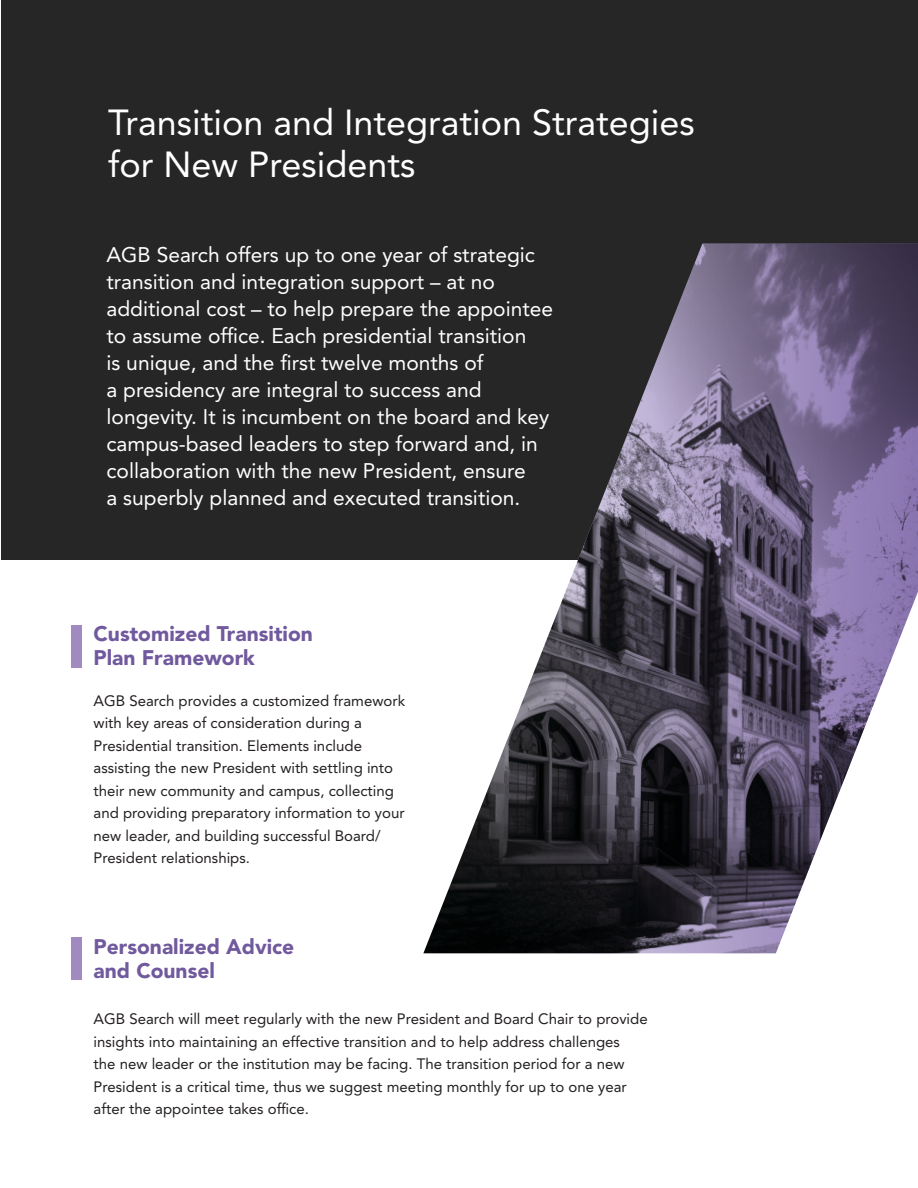
<style>
.page{position:relative;width:918px;height:1188px;background:#fff}
.page>*{position:absolute;margin:0;border:0;box-sizing:border-box;transform-origin:0 0}
.H2_Avenir_24{font:36px/42px "Avenir LT Std";color:#fff}
.intro_14_roman{font:21px/27px "Avenir LT Std";color:#fff}
.subhead_bold_purple{font:900 21px/24px "Avenir LT Std";color:#70599d}
.Body_12_roman{font:900 21px/24px "Avenir LT Std";color:#70599d}
.Body_12_roman-2{font:15px/22.5px "Avenir LT Std";color:#231f20}
</style>
<div class="page">
<div style="left:1px;top:0;width:917px;height:560px;background:#262626"></div>
<div style="left:71px;top:938px;width:11px;height:42px;background:#a18ac0"></div>
<div style="left:71px;top:626px;width:11px;height:42px;background:#a18ac0"></div>
<img style="left:423px;top:243px;width:495px;height:710px">
<p class="H2_Avenir_24" style="left:108px;top:102px;width:588px">Transition and Integration Strategies for New Presidents</p>
<p class="intro_14_roman" style="left:106px;top:242px;width:448px">AGB Search offers up to one year of strategic transition and integration support – at no additional cost – to help prepare the appointee to assume office. Each presidential transition<br>is unique, and the first twelve months of<br>a presidency are integral to success and longevity. It is incumbent on the board and key campus-based leaders to step forward and, in collaboration with the new President, ensure<br>a superbly planned and executed transition.</p>
<p class="subhead_bold_purple" style="left:94px;top:622px;width:221px">Customized Transition<br>Plan Framework</p>
<p class="Body_12_roman-2" style="left:94px;top:690px;width:313px">AGB Search provides a customized framework with key areas of consideration during a Presidential transition. Elements include assisting the new President with settling into their new community and campus, collecting and providing preparatory information to your new leader, and building successful Board/ President relationships.</p>
<p class="Body_12_roman" style="left:94px;top:934px;width:202px">Personalized Advice and Counsel</p>
<p class="Body_12_roman-2" style="left:94px;top:1008px;width:556px">AGB Search will meet regularly with the new President and Board Chair to provide insights into maintaining an effective transition and to help address challenges<br>the new leader or the institution may be facing. The transition period for a new President is a critical time, thus we suggest meeting monthly for up to one year after the appointee takes office.</p>
</div>
